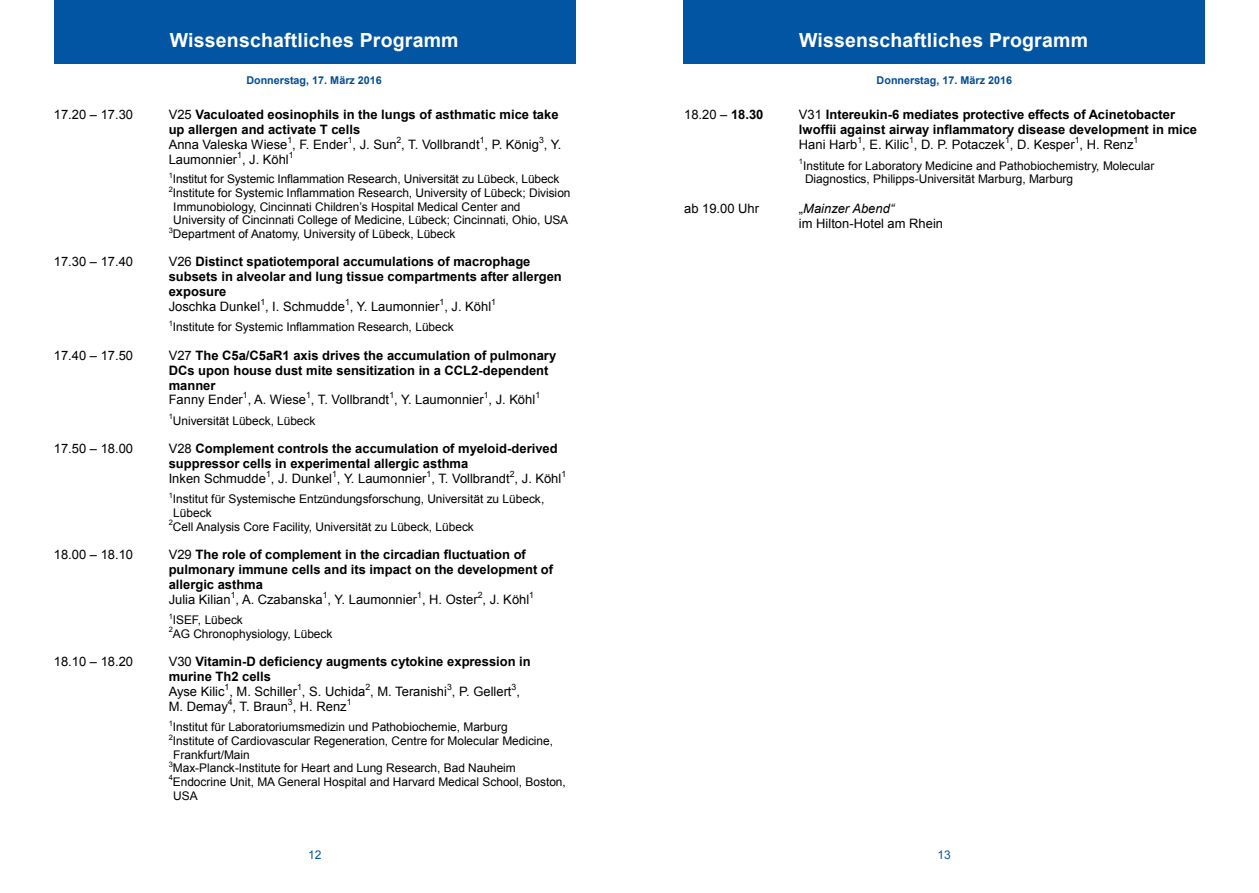
<style>
.page{position:relative;width:1259px;height:893px;background:#fff}
.page>*{position:absolute;margin:0;border:0;box-sizing:border-box;transform-origin:0 0}
.t1{font:700 19.5px "Arial";letter-spacing:.01em;color:#fff}
.t2{font:700 15.15px "Arial";color:#fff}
.t3{font:700 12.9px/14.9px "Arial";color:#000}
.t4{font:12.9px/15px "Arial";color:#000}
.t5{font:12px "Arial";color:#0155a2}
.t6{font:11.85px/13.6px "Arial";color:#000}
.t7{font:11.85px "Arial";color:#000}
.t8{font:700 10.8px "Arial";color:#004d97}
.t9{font:10.8px "Arial";color:#004d97}
.t10{font:8.7px "Arial";color:#000}
.t11{font:7.5px "Arial";color:#000}
.s1{font-style:inherit}
.s2{font-weight:400}
.s3{font-weight:700}
.s4{font-style:italic}
</style>
<div class="page">
<div style="left:54px;top:0;width:521px;height:64px;background:#0155a2"></div>
<div style="left:683px;top:0;width:522px;height:64px;background:#0155a2"></div>
<h1 class="t1" style="left:170px;top:29px;width:290px">Wissenschaftliches Programm</h1>
<p class="t2" style="left:834px;top:41px;width:222px">Wissenschaftliches Programm</p>
<p class="t8" style="left:876px;top:74px;width:137px">Donnerstag, 17. März 2016</p>
<p class="t2" style="left:204px;top:41px;width:222px">Wissenschaftliches Programm</p>
<h1 class="t1" style="left:799px;top:29px;width:290px">Wissenschaftliches Programm</h1>
<p class="t8" style="left:246px;top:74px;width:137px">Donnerstag, 17. März 2016</p>
<p class="t4" style="left:54px;top:107px;width:81px">17.20 <span class="s1">–</span> 17.30</p>
<p class="t3" style="left:169px;top:107px;width:391px"><span class="s2">V25</span> Vaculoated eosinophils in the lungs of asthmatic mice take up allergen and activate T cells</p>
<p class="t4" style="left:169px;top:137px;width:394px">Anna Valeska Wiese , F. Ender , J. Sun , T. Vollbrandt , P. König , Y.</p>
<p class="t10" style="left:287px;top:135px;width:6px">1</p>
<p class="t10" style="left:348px;top:135px;width:6px">1</p>
<p class="t10" style="left:397px;top:135px;width:6px">2</p>
<p class="t10" style="left:480px;top:135px;width:6px">1</p>
<p class="t10" style="left:539px;top:135px;width:6px">3</p>
<p class="t10" style="left:237px;top:150px;width:6px">1</p>
<p class="t10" style="left:289px;top:150px;width:6px">1</p>
<p class="t4" style="left:169px;top:152px;width:122px">Laumonnier , J. Köhl</p>
<p class="t11" style="left:169px;top:171px;width:6px">1</p>
<p class="t6" style="left:173px;top:172px;width:388px">Institut for Systemic Inflammation Research, Universität zu Lübeck, Lübeck</p>
<p class="t11" style="left:169px;top:185px;width:6px">2</p>
<p class="t6" style="left:173px;top:186px;width:399px">Institute for Systemic Inflammation Research, University of Lübeck; Division</p>
<p class="t7" style="left:173px;top:200px;width:349px">Immunobiology, Cincinnati Children’s Hospital Medical Center and</p>
<p class="t6" style="left:173px;top:213px;width:396px">University of Cincinnati College of Medicine, Lübeck; Cincinnati, Ohio, USA</p>
<p class="t11" style="left:169px;top:226px;width:6px">3</p>
<p class="t6" style="left:173px;top:227px;width:284px">Department of Anatomy, University of Lübeck, Lübeck</p>
<p class="t4" style="left:54px;top:254px;width:81px">17.30 <span class="s1">–</span> 17.40</p>
<p class="t3" style="left:169px;top:254px;width:395px"><span class="s2">V26</span> Distinct spatiotemporal accumulations of macrophage subsets in alveolar and lung tissue compartments after allergen exposure</p>
<p class="t4" style="left:169px;top:299px;width:324px">Joschka Dunkel , I. Schmudde , Y. Laumonnier , J. Köhl</p>
<p class="t10" style="left:260px;top:297px;width:6px">1</p>
<p class="t10" style="left:345px;top:297px;width:6px">1</p>
<p class="t10" style="left:439px;top:297px;width:6px">1</p>
<p class="t10" style="left:491px;top:297px;width:6px">1</p>
<p class="t11" style="left:169px;top:319px;width:6px">1</p>
<p class="t6" style="left:173px;top:320px;width:282px">Institute for Systemic Inflammation Research, Lübeck</p>
<p class="t4" style="left:54px;top:348px;width:81px">17.40 <span class="s1">–</span> 17.50</p>
<p class="t3" style="left:169px;top:348px;width:389px"><span class="s2">V27</span> The C5a/C5aR1 axis drives the accumulation of pulmonary<br>DCs upon house dust mite sensitization in a CCL2-dependent manner</p>
<p class="t4" style="left:169px;top:392px;width:368px">Fanny Ender , A. Wiese , T. Vollbrandt , Y. Laumonnier , J. Köhl</p>
<p class="t10" style="left:243px;top:391px;width:6px">1</p>
<p class="t10" style="left:306px;top:391px;width:6px">1</p>
<p class="t10" style="left:389px;top:391px;width:6px">1</p>
<p class="t10" style="left:484px;top:391px;width:6px">1</p>
<p class="t10" style="left:535px;top:391px;width:6px">1</p>
<p class="t11" style="left:169px;top:413px;width:6px">1</p>
<p class="t6" style="left:173px;top:414px;width:144px">Universität Lübeck, Lübeck</p>
<p class="t4" style="left:54px;top:441px;width:81px">17.50 <span class="s1">–</span> 18.00</p>
<p class="t3" style="left:169px;top:441px;width:390px"><span class="s2">V28</span> Complement controls the accumulation of myeloid-derived suppressor cells in experimental allergic asthma</p>
<p class="t4" style="left:169px;top:471px;width:394px">Inken Schmudde , J. Dunkel , Y. Laumonnier , T. Vollbrandt , J. Köhl</p>
<p class="t10" style="left:266px;top:469px;width:6px">1</p>
<p class="t10" style="left:332px;top:469px;width:6px">1</p>
<p class="t10" style="left:426px;top:469px;width:6px">1</p>
<p class="t10" style="left:510px;top:469px;width:6px">2</p>
<p class="t10" style="left:561px;top:469px;width:6px">1</p>
<p class="t11" style="left:169px;top:491px;width:6px">1</p>
<p class="t6" style="left:173px;top:492px;width:373px">Institut für Systemische Entzündungsforschung, Universität zu Lübeck,<br>Lübeck</p>
<p class="t11" style="left:169px;top:518px;width:6px">2</p>
<p class="t6" style="left:173px;top:520px;width:302px">Cell Analysis Core Facility, Universität zu Lübeck, Lübeck</p>
<p class="t4" style="left:54px;top:547px;width:81px">18.00 <span class="s1">–</span> 18.10</p>
<p class="t3" style="left:169px;top:547px;width:386px"><span class="s2">V29</span> The role of complement in the circadian fluctuation of pulmonary immune cells and its impact on the development of allergic asthma</p>
<p class="t4" style="left:169px;top:592px;width:362px">Julia Kilian , A. Czabanska , Y. Laumonnier , H. Oster , J. Köhl</p>
<p class="t10" style="left:231px;top:590px;width:6px">1</p>
<p class="t10" style="left:323px;top:590px;width:6px">1</p>
<p class="t10" style="left:417px;top:590px;width:6px">1</p>
<p class="t10" style="left:478px;top:590px;width:6px">2</p>
<p class="t10" style="left:529px;top:590px;width:6px">1</p>
<p class="t11" style="left:169px;top:612px;width:6px">1</p>
<p class="t6" style="left:173px;top:613px;width:72px">ISEF, Lübeck</p>
<p class="t11" style="left:169px;top:625px;width:6px">2</p>
<p class="t6" style="left:173px;top:627px;width:161px">AG Chronophysiology, Lübeck</p>
<p class="t4" style="left:54px;top:654px;width:81px">18.10 <span class="s1">–</span> 18.20</p>
<p class="t3" style="left:169px;top:654px;width:363px"><span class="s2">V30</span> Vitamin-D deficiency augments cytokine expression in murine Th2 cells</p>
<p class="t4" style="left:169px;top:684px;width:353px">Ayse Kilic , M. Schiller , S. Uchida , M. Teranishi , P. Gellert ,</p>
<p class="t10" style="left:225px;top:682px;width:6px">1</p>
<p class="t10" style="left:297px;top:682px;width:6px">1</p>
<p class="t10" style="left:365px;top:682px;width:6px">2</p>
<p class="t10" style="left:447px;top:682px;width:6px">3</p>
<p class="t10" style="left:511px;top:682px;width:6px">3</p>
<p class="t4" style="left:169px;top:699px;width:180px">M. Demay , T. Braun , H. Renz</p>
<p class="t10" style="left:228px;top:697px;width:6px">4</p>
<p class="t10" style="left:288px;top:697px;width:6px">3</p>
<p class="t10" style="left:347px;top:697px;width:6px">1</p>
<p class="t11" style="left:169px;top:719px;width:6px">1</p>
<p class="t6" style="left:173px;top:720px;width:336px">Institut für Laboratoriumsmedizin und Pathobiochemie, Marburg</p>
<p class="t11" style="left:169px;top:733px;width:6px">2</p>
<p class="t6" style="left:173px;top:734px;width:382px">Institute of Cardiovascular Regeneration, Centre for Molecular Medicine,<br>Frankfurt/Main</p>
<p class="t11" style="left:169px;top:760px;width:6px">3</p>
<p class="t6" style="left:173px;top:761px;width:344px">Max-Planck-Institute for Heart and Lung Research, Bad Nauheim</p>
<p class="t11" style="left:169px;top:774px;width:6px">4</p>
<p class="t6" style="left:173px;top:775px;width:394px">Endocrine Unit, MA General Hospital and Harvard Medical School, Boston,<br>USA</p>
<p class="t4" style="left:684px;top:107px;width:81px">18.20 <span class="s1">–</span> <span class="s3">18.30</span></p>
<p class="t3" style="left:799px;top:107px;width:400px"><span class="s2">V31</span> Intereukin-6 mediates protective effects of Acinetobacter lwoffii against airway inflammatory disease development in mice</p>
<p class="t4" style="left:799px;top:137px;width:336px">Hani Harb , E. Kilic , D. P. Potaczek , D. Kesper , H. Renz</p>
<p class="t10" style="left:857px;top:135px;width:6px">1</p>
<p class="t10" style="left:909px;top:135px;width:6px">1</p>
<p class="t10" style="left:1005px;top:135px;width:6px">1</p>
<p class="t10" style="left:1074px;top:135px;width:6px">1</p>
<p class="t10" style="left:1133px;top:135px;width:6px">1</p>
<p class="t11" style="left:799px;top:157px;width:6px">1</p>
<p class="t6" style="left:803px;top:159px;width:353px">Institute for Laboratory Medicine and Pathobiochemistry, Molecular<br>Diagnostics, Philipps-Universität Marburg, Marburg</p>
<p class="t4" style="left:684px;top:201px;width:77px">ab 19.00 Uhr</p>
<p class="t4" style="left:799px;top:201px;width:146px"><span class="s1">„</span><span class="s4">Mainzer Abend</span><span class="s4">“<br></span>im Hilton-Hotel am Rhein</p>
<p class="t5" style="left:308px;top:848px;width:15px">12</p>
<p class="t5" style="left:937px;top:848px;width:15px">13</p>
<p class="t9" style="left:308px;top:850px;width:13px">12</p>
<p class="t9" style="left:938px;top:850px;width:13px">13</p>
</div>
